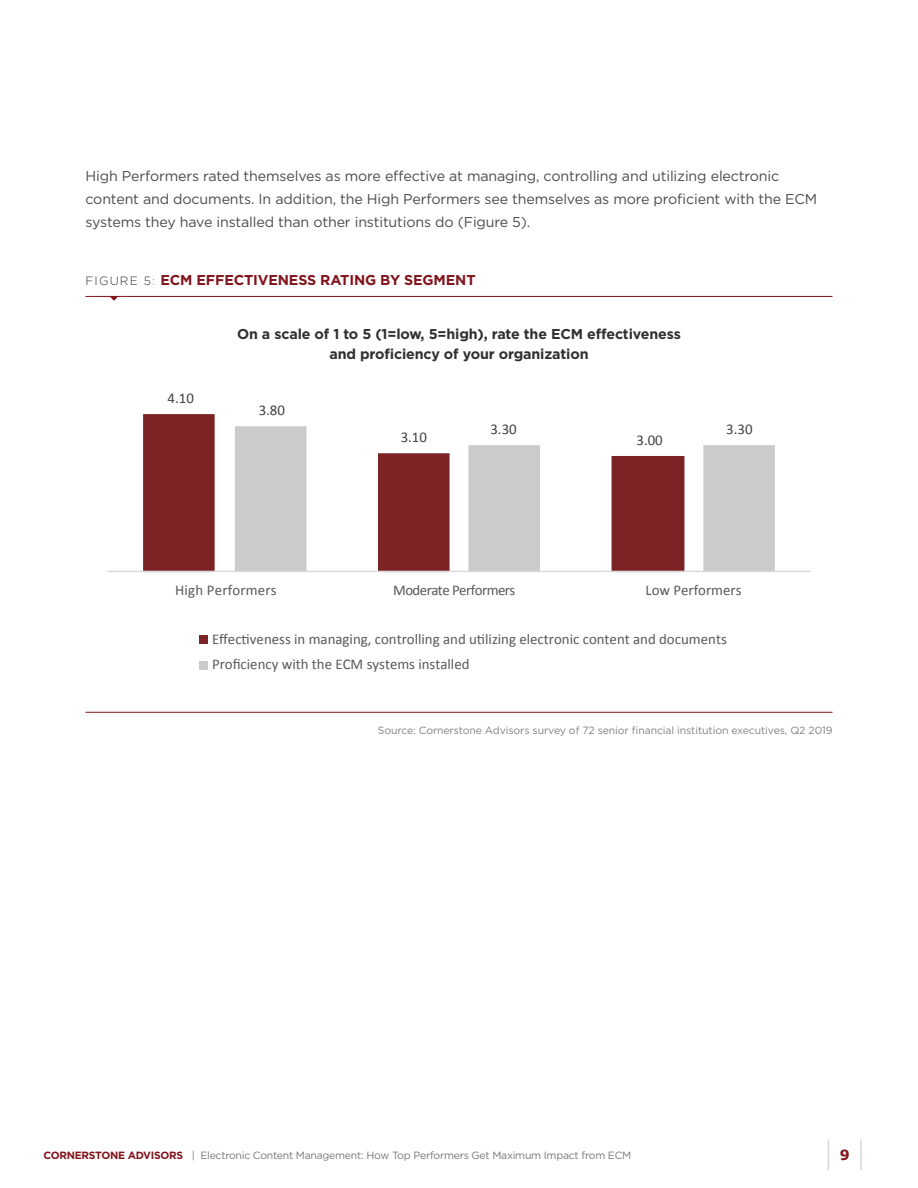
<style>
.page{position:relative;width:918px;height:1188px;background:#fff}
.page>*{position:absolute;margin:0;border:0;box-sizing:border-box;transform-origin:0 0}
.t1{font:14.85px/25.7px "Calibri";color:#595959}
.t2{font:14.85px "Calibri";color:#404040}
.t3{font:14.85px "Calibri";letter-spacing:-.035em;color:#595959}
.t4{font:14.25px/23.2px "Gotham";letter-spacing:-.01em;color:#4b4c4d}
.t5{font:700 14.25px/19.5px "Gotham";letter-spacing:-.01em;color:#312f30;text-align:center}
.t6{font:700 14.25px "Gotham";letter-spacing:-.01em;color:#81141c}
.t7{font:700 13.95px "Verdana";color:#81141c}
.t8{font:10.5px "Gotham";letter-spacing:-.025em;color:#76787b}
.t9{font:10.5px "Gotham";letter-spacing:-.01em;color:#808285}
.s1{font-weight:300;font-size:12px;color:#312f30}
.s2{font-weight:200;font-size:12px;color:#312f30}
.s3{font-weight:700;color:#81141c}
</style>
<div class="page">
<hr style="left:828px;top:1139px;width:1px;height:31px;background:#d6d7d9">
<hr style="left:860px;top:1139px;width:2px;height:31px;background:#d6d7d9">
<hr style="left:86px;top:296px;width:746px;height:1px;background:#81141c">
<svg style="left:110px;top:297px;width:8px;height:4px"></svg>
<hr style="left:86px;top:712px;width:746px;height:1px;background:#81141c">
<svg style="left:143px;top:414px;width:92px;height:157px;fill:#7b2325"></svg>
<svg style="left:235px;top:426px;width:540px;height:145px"></svg>
<hr style="left:107px;top:571px;width:704px;height:1px;background:#dad9d8">
<div style="left:200px;top:636px;width:8px;height:8px;background:#7b2325"></div>
<div style="left:200px;top:661px;width:8px;height:8px;background:#cbcbcb"></div>
<p class="t4" style="left:86px;top:164px;width:733px">High Performers rated themselves as more effective at managing, controlling and utilizing electronic content and documents. In addition, the High Performers see themselves as more proficient with the ECM systems they have installed than other institutions do (Figure 5).</p>
<p class="t6" style="left:86px;top:270px;width:392px"><span class="s1">FIGURE 5</span><span class="s2">:</span> ECM EFFECTIVENESS RATING BY SEGMENT</p>
<p class="t2" style="left:168px;top:389px;width:28px">4.10</p>
<p class="t5" style="left:237px;top:325px;width:445px">On a scale of 1 to 5 (1=low, 5=high), rate the ECM effectiveness and proficiency of your organization</p>
<p class="t2" style="left:259px;top:401px;width:28px">3.80</p>
<p class="t2" style="left:490px;top:420px;width:28px">3.30</p>
<p class="t2" style="left:726px;top:420px;width:28px">3.30</p>
<p class="t2" style="left:401px;top:428px;width:28px">3.10</p>
<p class="t2" style="left:637px;top:431px;width:28px">3.00</p>
<p class="t1" style="left:175px;top:577px;width:103px">High Performers</p>
<p class="t3" style="left:393px;top:581px;width:124px">Moderate Performers</p>
<p class="t1" style="left:645px;top:577px;width:98px">Low Performers</p>
<p class="t1" style="left:212px;top:625px;width:516px">Effectiveness in managing, controlling and utilizing electronic content and documents<br>Proficiency with the ECM systems installed</p>
<p class="t9" style="left:378px;top:724px;width:456px">Source: Cornerstone Advisors survey of 72 senior financial institution executives, Q2 2019</p>
<p class="t8" style="left:43px;top:1148px;width:589px"><span class="s3">CORNERSTONE ADVISORS</span> | Electronic Content Management: How Top Performers Get Maximum Impact from ECM</p>
<p class="t7" style="left:840px;top:1146px;width:11px">9</p>
</div>
